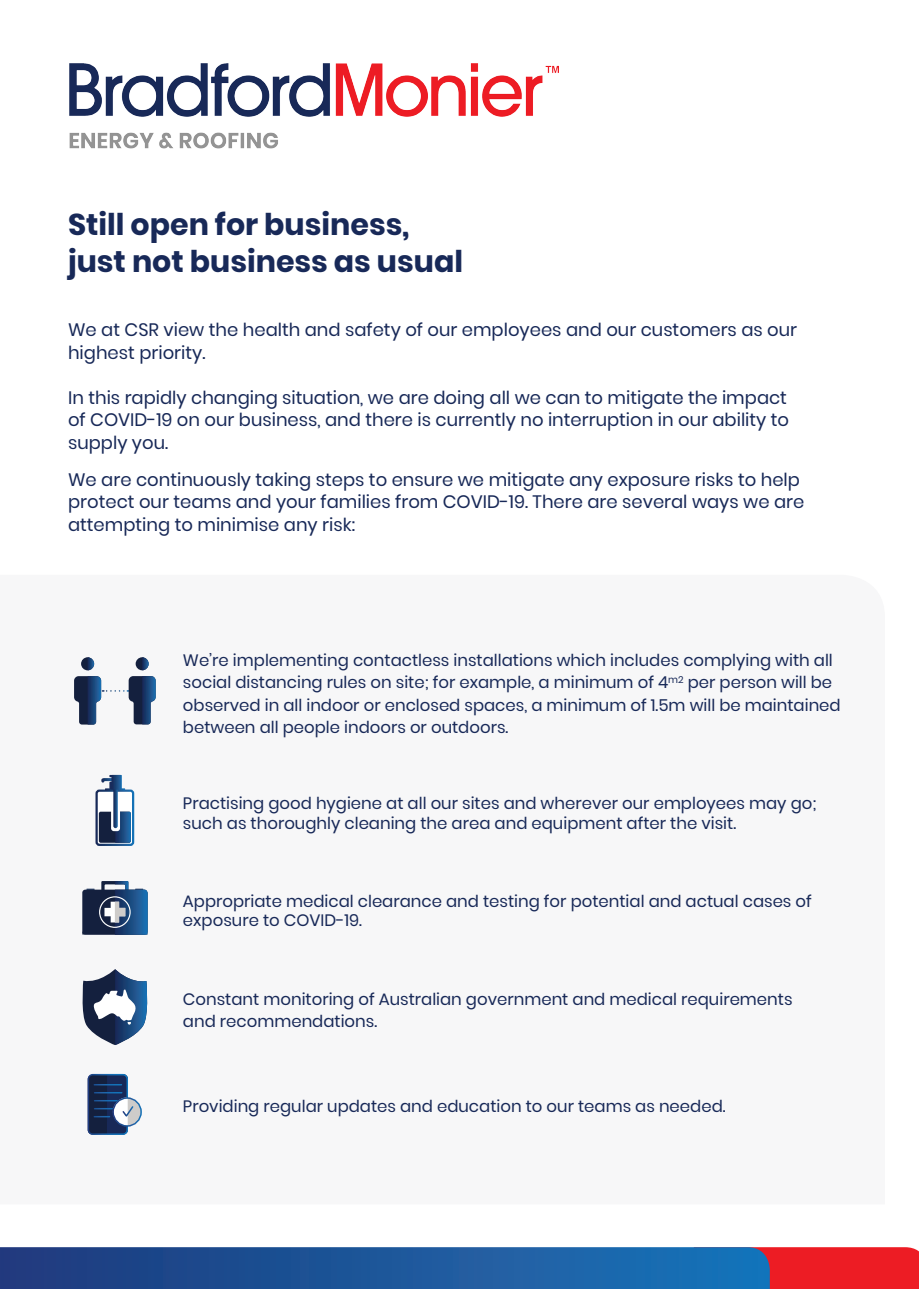
<style>
.page{position:relative;width:919px;height:1289px;background:#fff}
.page>*{position:absolute;margin:0;border:0;box-sizing:border-box;transform-origin:0 0}
.t1{font:700 30px/37.5px "Poppins";color:#182958}
.t2{font:18px/22.5px "Poppins";color:#182958}
.t3{font:16.5px/22.5px "Poppins";color:#182958}
</style>
<div class="page">
<svg style="left:0;top:1247px;width:918px;height:41px;background:#3e4e88"></svg>
<svg style="left:82px;top:969px;width:66px;height:76px"></svg>
<div style="left:95px;top:789px;width:39px;height:57px;border:2px solid #fff;border-radius:3px"></div>
<div style="left:99px;top:811px;width:32px;height:31px;background:#14203e;border-radius:2px"></div>
<svg style="left:115px;top:811px;width:16px;height:31px"></svg>
<div style="left:111px;top:807px;width:9px;height:24px;background:#fff;border-radius:3px"></div>
<svg style="left:113px;top:784px;width:5px;height:44px"></svg>
<svg style="left:99px;top:775px;width:26px;height:15px"></svg>
<img style="left:69px;top:64px;width:489px;height:85px">
<svg style="left:82px;top:881px;width:65px;height:53px;background:#4c6484"></svg>
<div style="left:81px;top:657px;width:13px;height:13px;background:#14203e;border-radius:50%"></div>
<svg style="left:88px;top:657px;width:6px;height:13px"></svg>
<div style="left:136px;top:657px;width:13px;height:13px;background:#14203e;border-radius:50%"></div>
<svg style="left:74px;top:676px;width:82px;height:48px"></svg>
<svg style="left:142px;top:657px;width:7px;height:13px"></svg>
<div style="left:112px;top:1097px;width:30px;height:29px;border:2px solid #fff;border-radius:50%"></div>
<svg style="left:87px;top:1073px;width:54px;height:62px"></svg>
<p class="t1" style="left:68px;top:206px;width:396px">Still open for business, just not business as usual</p>
<p class="t2" style="left:68px;top:319px;width:730px">We at CSR view the health and safety of our employees and our customers as our highest priority.</p>
<p class="t2" style="left:68px;top:386px;width:722px">In this rapidly changing situation, we are doing all we can to mitigate the impact of COVID-19 on our business, and there is currently no interruption in our ability to supply you.</p>
<p class="t2" style="left:68px;top:468px;width:737px">We are continuously taking steps to ensure we mitigate any exposure risks to help protect our teams and your families from COVID-19. There are several ways we are attempting to minimise any risk:</p>
<p class="t3" style="left:183px;top:649px;width:659px">We’re implementing contactless installations which includes complying with all social distancing rules on site; for example, a minimum of 4<sup>m2</sup> per person will be observed in all indoor or enclosed spaces, a minimum of 1.5m will be maintained between all people indoors or outdoors.</p>
<p class="t3" style="left:183px;top:793px;width:635px;line-height:19.8px">Practising good hygiene at all our sites and wherever our employees may go; such as thoroughly cleaning the area and equipment after the visit.</p>
<p class="t3" style="left:183px;top:891px;width:630px;line-height:19.8px">Appropriate medical clearance and testing for potential and actual cases of exposure to COVID-19.</p>
<p class="t3" style="left:183px;top:987px;width:611px">Constant monitoring of Australian government and medical requirements and recommendations.</p>
<p class="t3" style="left:183px;top:1095px;width:544px">Providing regular updates and education to our teams as needed.</p>
</div>
